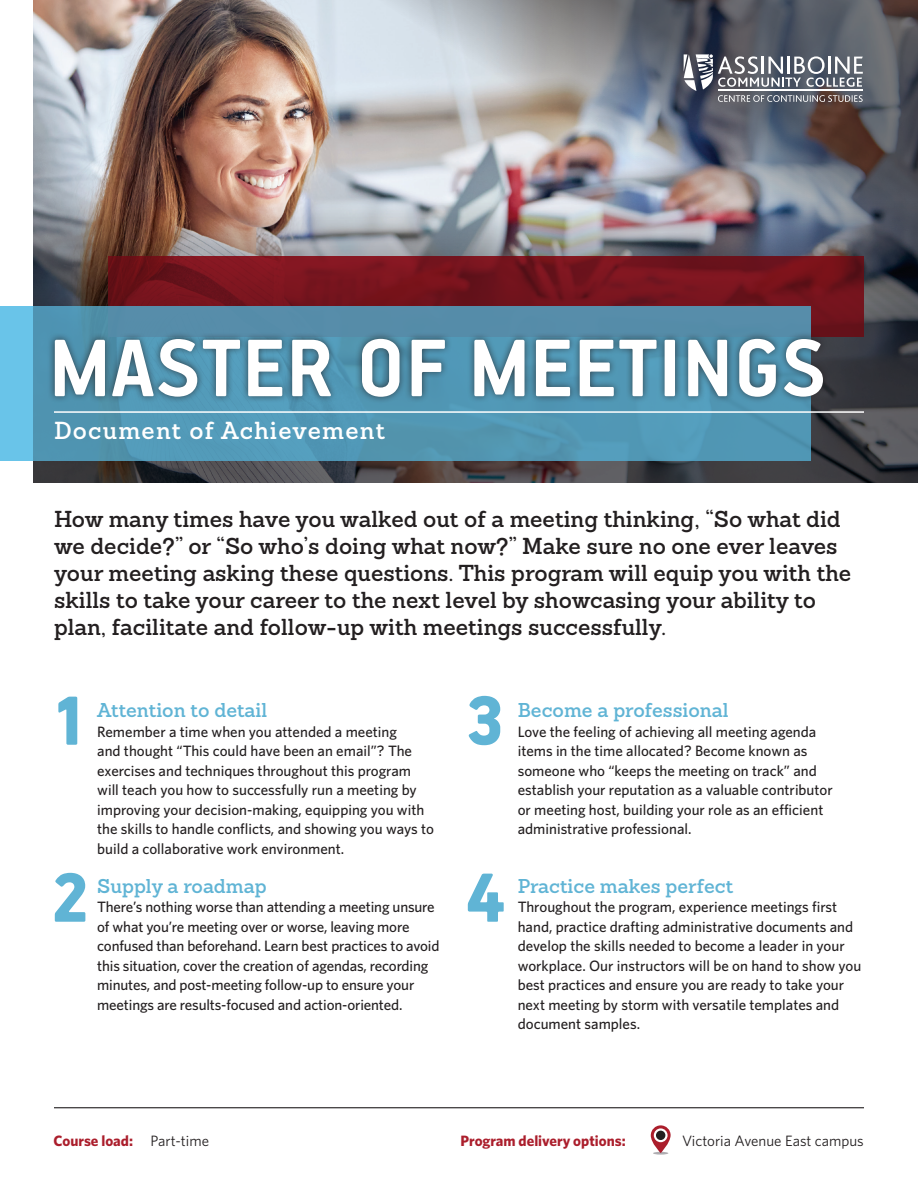
<style>
.page{position:relative;width:918px;height:1188px;background:#fff}
.page>*{position:absolute;margin:0;border:0;box-sizing:border-box;transform-origin:0 0}
.t1{font:700 91.5px "PF Handbook Pro";letter-spacing:.01em;color:#fff}
.t2{font:900 78px "PF Handbook Pro";color:#60b4d5}
.t3{font:600 24px "Sanchez";letter-spacing:.05em;color:#fff}
.t4{font:600 22.5px/27px "Sanchez";color:#231f20}
.t5{font:600 19.5px "Sanchez";color:#60b4d5}
.t6{font:500 15px/19.5px "Whitney";color:#231f20}
.t7{font:700 15px "Whitney";color:#ab1e2c}
.t8{font:15px "Whitney";color:#231f20}
.s1{font-weight:400;color:#231f20}
</style>
<div class="page">
<hr style="left:653px;top:1152px;width:15px;height:3px;background:#7a777d;border-radius:50%">
<svg style="left:651px;top:1125px;width:20px;height:28px"></svg>
<svg style="left:654px;top:1128px;width:14px;height:14px"></svg>
<div style="left:656px;top:1131px;width:9px;height:9px;background:#231f20;border-radius:50%"></div>
<hr style="left:54px;top:1107px;width:810px;height:1px;background:#231f20">
<img style="left:33px;top:0;width:248px;height:184px">
<img style="left:281px;top:0;width:637px;height:184px">
<svg style="left:684px;top:54px;width:179px;height:48px"></svg>
<img style="left:33px;top:184px;width:885px;height:299px">
<svg style="left:108px;top:257px;width:756px;height:80px;background:#74131c"></svg>
<svg style="left:0;top:306px;width:811px;height:155px;background:#5498b5"></svg>
<div style="left:47px;top:331px;width:783px;height:73px;background:#231f20;opacity:.75"></div>
<hr style="left:54px;top:411px;width:810px;height:2px;background:#fff">
<h1 class="t1" style="left:50px;top:313px;width:778px">MASTER OF MEETINGS</h1>
<h3 class="t3" style="left:54px;top:414px;width:332px">Document of Achievement</h3>
<p class="t4" style="left:54px;top:505px;width:799px">How many times have you walked out of a meeting thinking, “So what did we decide?” or “So who’s doing what now?” Make sure no one ever leaves your meeting asking these questions. This program will equip you with the skills to take your career to the next level by showcasing your ability to plan, facilitate and follow-up with meetings successfully.</p>
<h2 class="t2" style="left:50px;top:674px;width:42px">1</h2>
<h2 class="t2" style="left:50px;top:851px;width:42px">2</h2>
<h3 class="t5" style="left:97px;top:697px;width:172px">Attention to detail</h3>
<p class="t6" style="left:97px;top:721px;width:338px">Remember a time when you attended a meeting<br>and thought “This could have been an email”? The exercises and techniques throughout this program will teach you how to successfully run a meeting by improving your decision-making, equipping you with the skills to handle conflicts, and showing you ways to build a collaborative work environment.</p>
<h3 class="t5" style="left:97px;top:873px;width:171px">Supply a roadmap</h3>
<p class="t6" style="left:97px;top:897px;width:344px">There’s nothing worse than attending a meeting unsure of what you’re meeting over or worse, leaving more confused than beforehand. Learn best practices to avoid this situation, cover the creation of agendas, recording minutes, and post-meeting follow-up to ensure your meetings are results-focused and action-oriented.</p>
<h2 class="t2" style="left:465px;top:674px;width:42px">3</h2>
<h3 class="t5" style="left:518px;top:697px;width:212px">Become a professional</h3>
<p class="t6" style="left:518px;top:721px;width:317px">Love the feeling of achieving all meeting agenda items in the time allocated? Become known as someone who “keeps the meeting on track” and establish your reputation as a valuable contributor or meeting host, building your role as an efficient administrative professional.</p>
<h2 class="t2" style="left:465px;top:851px;width:42px">4</h2>
<h3 class="t5" style="left:518px;top:873px;width:217px">Practice makes perfect</h3>
<p class="t6" style="left:518px;top:897px;width:345px">Throughout the program, experience meetings first hand, practice drafting administrative documents and develop the skills needed to become a leader in your workplace. Our instructors will be on hand to show you best practices and ensure you are ready to take your next meeting by storm with versatile templates and document samples.</p>
<p class="t7" style="left:54px;top:1131px;width:157px">Course load: <span class="s1">Part-time</span></p>
<p class="t7" style="left:461px;top:1131px;width:167px">Program delivery options:</p>
<p class="t8" style="left:682px;top:1131px;width:183px">Victoria Avenue East campus</p>
</div>
